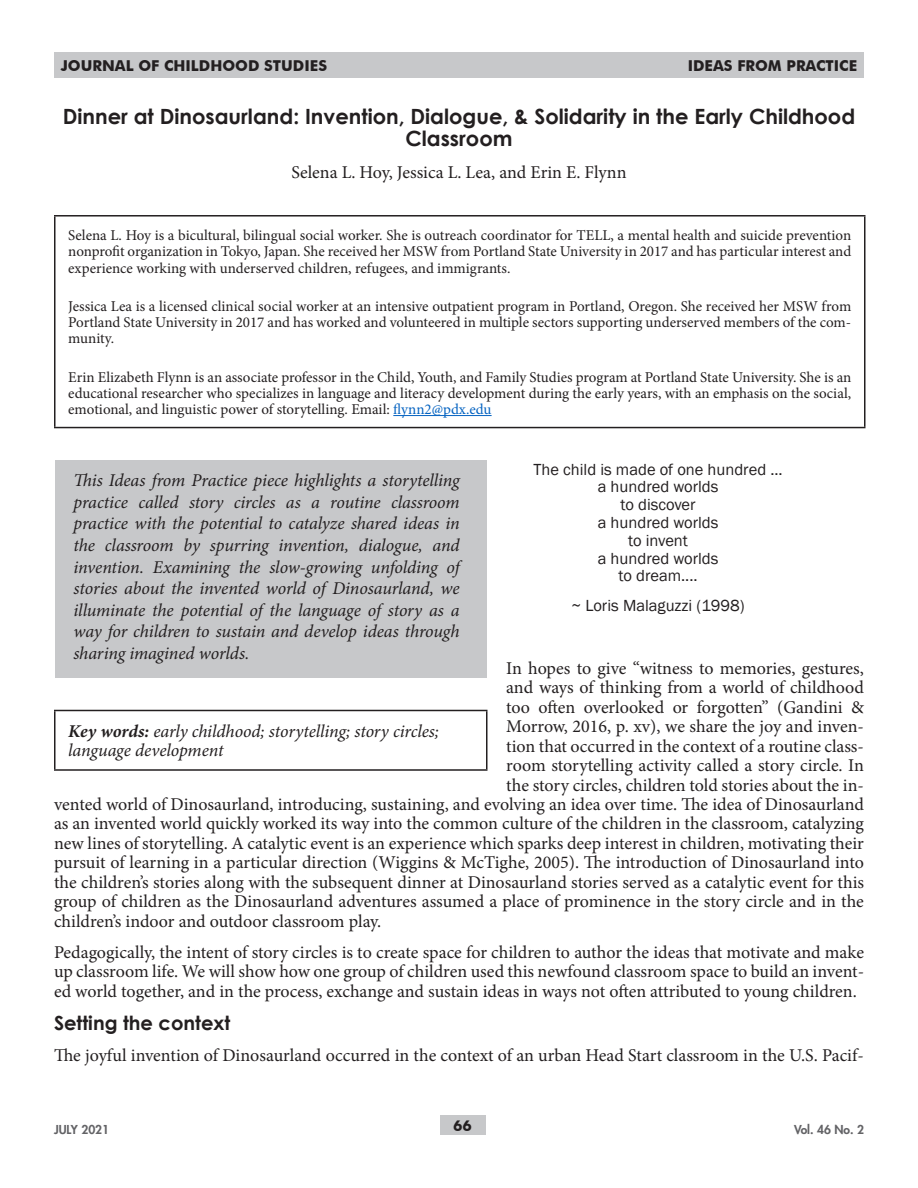
<style>
.page{position:relative;width:918px;height:1188px;background:#fff}
.page>*{position:absolute;margin:0;border:0;box-sizing:border-box;transform-origin:0 0}
.t1{font:700 21px/22.6px "Century Gothic";color:#231f20;text-align:center}
.t2{font:700 19.5px "Century Gothic";color:#231f20}
.t3{font:18px/19.4px "Minion Pro";color:#231f20;text-align:justify}
.t4{font:italic 18px/21.6px "Minion Pro";letter-spacing:-.01em;color:#231f20;text-align:justify}
.t5{font:16.5px/17.9px "Franklin Gothic";color:#231f20;text-align:center}
.t6{font:15px/16.2px "Minion Pro";color:#231f20;text-align:justify}
.t7{font:700 15px "Futura BT";color:#231f20}
.t8{font:800 12px "Futura Std";color:#636366}
.s1{color:#0563c1}
.s2{font-weight:700}
</style>
<div class="page">
<div style="left:440px;top:1116px;width:45px;height:19px;background:#c7c8ca"></div>
<div style="left:54px;top:52px;width:810px;height:26px;background:#c7c8ca"></div>
<hr style="left:54px;top:215px;width:812px;height:2px;background:#231f20">
<hr style="left:54px;top:217px;width:2px;height:210px;background:#231f20">
<hr style="left:864px;top:217px;width:2px;height:210px;background:#231f20">
<hr style="left:54px;top:427px;width:812px;height:1px;background:#231f20">
<hr style="left:393px;top:415px;width:99px;height:1px;background:#0563c1">
<div style="left:55px;top:460px;width:432px;height:217px;background:#c7c8ca"></div>
<hr style="left:54px;top:710px;width:434px;height:1px;background:#231f20">
<hr style="left:54px;top:711px;width:2px;height:58px;background:#231f20">
<hr style="left:486px;top:711px;width:2px;height:58px;background:#231f20">
<hr style="left:54px;top:769px;width:434px;height:2px;background:#231f20">
<p class="t7" style="left:61px;top:57px;width:268px">JOURNAL OF CHILDHOOD STUDIES</p>
<p class="t7" style="left:688px;top:57px;width:171px">IDEAS FROM PRACTICE</p>
<p class="t1" style="left:63px;top:104px;width:794px">Dinner at Dinosaurland: Invention, Dialogue, &amp; Solidarity in the Early Childhood<br>Classroom</p>
<p class="t3" style="left:291px;top:163px;width:337px">Selena L. Hoy, Jessica L. Lea, and Erin E. Flynn</p>
<p class="t6" style="left:68px;top:227px;width:785px">Selena L. Hoy is a bicultural, bilingual social worker. She is outreach coordinator for TELL, a mental health and suicide prevention nonprofit organization in Tokyo, Japan. She received her MSW from Portland State University in 2017 and has particular interest and experience working with underserved children, refugees, and immigrants.</p>
<p class="t6" style="left:68px;top:298px;width:785px">Jessica Lea is a licensed clinical social worker at an intensive outpatient program in Portland, Oregon. She received her MSW from Portland State University in 2017 and has worked and volunteered in multiple sectors supporting underserved members of the com&shy;munity.</p>
<p class="t6" style="left:68px;top:369px;width:785px">Erin Elizabeth Flynn is an associate professor in the Child, Youth, and Family Studies program at Portland State University. She is an educational researcher who specializes in language and literacy development during the early years, with an emphasis on the social, emotional, and linguistic power of storytelling. Email: <span class="s1">flynn2@pdx.edu</span></p>
<p class="t5" style="left:534px;top:460px;width:251px">The child is made of one hundred ... a hundred worlds<br>to discover<br>a hundred worlds<br>to invent<br>a hundred worlds<br>to dream....</p>
<p class="t5" style="left:572px;top:597px;width:175px">~ Loris Malaguzzi (1998)</p>
<p class="t4" style="left:74px;top:470px;width:388px">This Ideas from Practice piece highlights a storytelling practice called story circles as a routine classroom practice with the potential to catalyze shared ideas in the classroom by spurring invention, dialogue, and invention. Examining the slow-growing unfolding of stories about the invented world of Dinosaurland, we illuminate the potential of the language of story as a way for children to sustain and develop ideas through sharing imagined worlds.</p>
<p class="t3" style="left:506px;top:659px;width:359px">In hopes to give “witness to memories, gestures,</p>
<p class="t3" style="left:506px;top:678px;width:359px">and ways of thinking from a world of childhood</p>
<p class="t3" style="left:506px;top:698px;width:359px">too often overlooked or forgotten” (Gandini &amp;</p>
<p class="t3" style="left:506px;top:717px;width:359px">Morrow, 2016, p. xv), we share the joy and inven-</p>
<p class="t3" style="left:506px;top:736px;width:359px">tion that occurred in the context of a routine class-</p>
<p class="t3" style="left:506px;top:756px;width:359px">room storytelling activity called a story circle. In</p>
<p class="t3" style="left:506px;top:775px;width:359px">the story circles, children told stories about the in-</p>
<p class="t3" style="left:54px;top:795px;width:811px">vented world of Dinosaurland, introducing, sustaining, and evolving an idea over time. The idea of Dinosaurland</p>
<p class="t3" style="left:54px;top:814px;width:812px">as an invented world quickly worked its way into the common culture of the children in the classroom, catalyzing</p>
<p class="t3" style="left:54px;top:833px;width:812px">new lines of storytelling. A catalytic event is an experience which sparks deep interest in children, motivating their</p>
<p class="t3" style="left:54px;top:853px;width:811px">pursuit of learning in a particular direction (Wiggins &amp; McTighe, 2005). The introduction of Dinosaurland into</p>
<p class="t3" style="left:54px;top:872px;width:812px">the children’s stories along with the subsequent dinner at Dinosaurland stories served as a catalytic event for this</p>
<p class="t3" style="left:54px;top:892px;width:811px">group of children as the Dinosaurland adventures assumed a place of prominence in the story circle and in the</p>
<p class="t3" style="left:54px;top:911px;width:329px">children’s indoor and outdoor classroom play.</p>
<p class="t3" style="left:54px;top:943px;width:812px">Pedagogically, the intent of story circles is to create space for children to author the ideas that motivate and make up classroom life. We will show how one group of children used this newfound classroom space to build an invent&shy;ed world together, and in the process, exchange and sustain ideas in ways not often attributed to young children.</p>
<p class="t2" style="left:54px;top:1008px;width:178px">Setting the context</p>
<p class="t3" style="left:54px;top:1046px;width:811px">The joyful invention of Dinosaurland occurred in the context of an urban Head Start classroom in the U.S. Pacif-</p>
<p class="t4" style="left:68px;top:722px;width:372px;line-height:19.4px"><span class="s2">Key words:</span> early childhood; storytelling; story circles; language development</p>
<p class="t8" style="left:54px;top:1122px;width:57px">JULY 2021</p>
<p class="t7" style="left:453px;top:1117px;width:20px">66</p>
<p class="t8" style="left:794px;top:1122px;width:71px">Vol. 46 No. 2</p>
</div>
